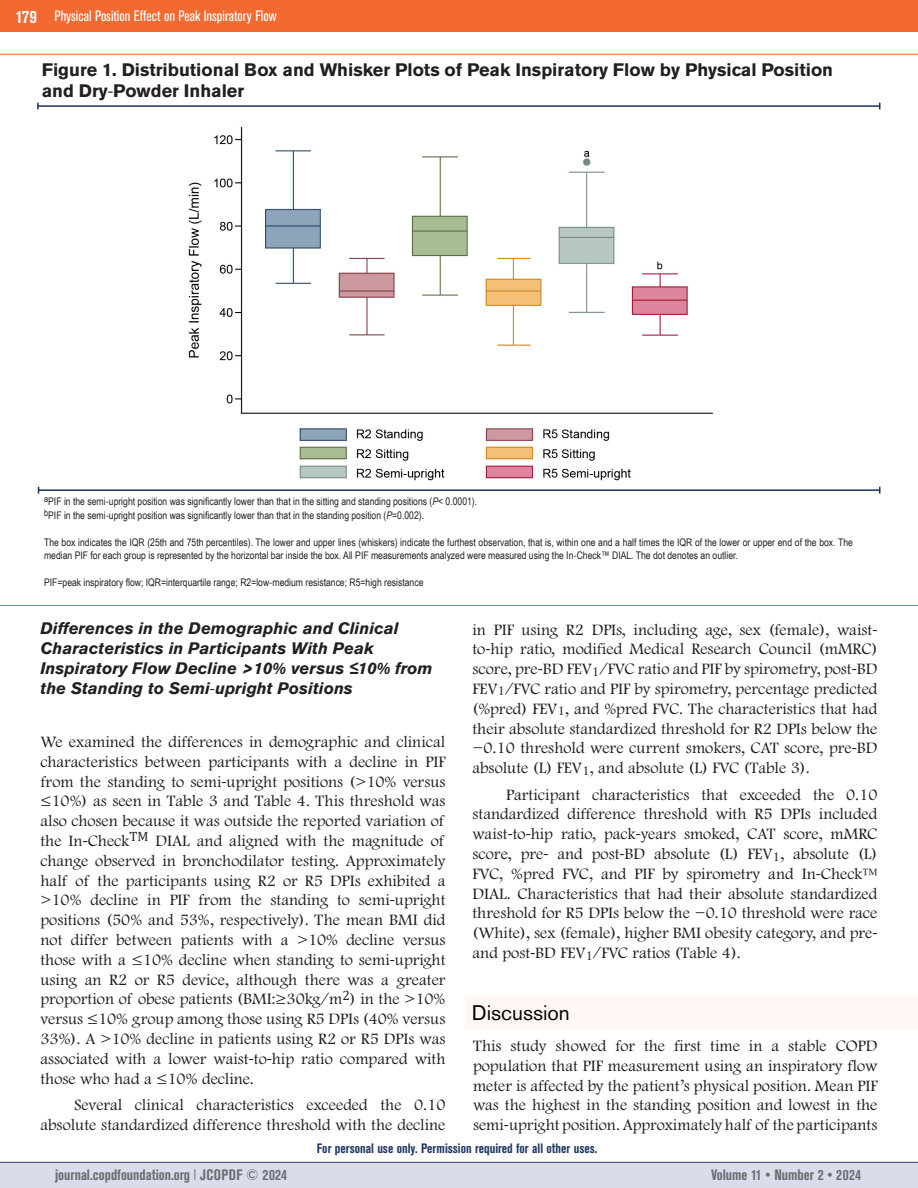
<style>
.page{position:relative;width:918px;height:1188px;background:#fff}
.page>*{position:absolute;margin:0;border:0;box-sizing:border-box;transform-origin:0 0}
.t1{font:21px "Akzidenz Grotesk BQ";color:#040503}
.t2{font:700 18px/21px "Akzidenz Grotesk BE";color:#231f20}
.t3{font:300 16.5px/19.8px "Footlight MT Pro";color:#231f20;text-align:justify}
.t4{font:italic 700 16.5px/19.8px "Akzidenz Grotesk BQ";color:#231f20}
.t5{font:700 condensed 15px "Akzidenz Grotesk BE";color:#6c6d70}
.t6{font:condensed 15px "Akzidenz Grotesk BE";color:#fff}
.t7{font:700 condensed 13.5px "Akzidenz Grotesk BE";color:#213861}
.t8{font:10.5px/13.5px "Arial Narrow";color:#231f20}
.s1{font-weight:700;font-size:18px}
.s2{font-family:"Myriad Pro";font-weight:400}
.s3{font-family:"Myriad Pro"}
.s4{font-style:italic}
.s5{font-family:"Arial"}
.s6{font-family:"Myriad Pro";font-weight:400;font-style:normal}
</style>
<div class="page">
<div style="left:0;top:1162px;width:918px;height:26px;background:#d9dceb"></div>
<div style="left:0;top:0;width:918px;height:32px;background:#f26a32"></div>
<hr style="left:0;top:1162px;width:918px;height:1px;background:#34416b">
<hr style="left:38px;top:105px;width:842px;height:2px;background:#193359">
<svg style="left:37px;top:103px;width:2px;height:6px"></svg>
<hr style="left:39px;top:489px;width:841px;height:2px;background:#193359">
<hr style="left:0;top:54px;width:918px;height:1px;background:#f26a30">
<hr style="left:0;top:605px;width:918px;height:1px;background:#f26a30">
<img style="left:188px;top:126px;width:525px;height:355px">
<div style="left:465px;top:996px;width:453px;height:33px;background:#fef7f4"></div>
<p class="t6" style="left:16px;top:8px;width:262px"><span class="s1">179</span> Physical Position Effect on Peak Inspiratory Flow</p>
<p class="t2" style="left:42px;top:59px;width:793px">Figure 1. Distributional Box and Whisker Plots of Peak Inspiratory Flow by Physical Position and Dry<span class="s2">-</span>Powder Inhaler</p>
<p class="t8" style="left:44px;top:494px;width:435px"><sup>a</sup>PIF in the semi<span class="s3">-</span>upright position was significantly lower than that in the sitting and standing positions (<span class="s4">P</span>&lt; 0.0001).</p>
<p class="t8" style="left:44px;top:508px;width:381px"><sup>b</sup>PIF in the semi<span class="s3">-</span>upright position was significantly lower than that in the standing position (<span class="s4">P</span>=0.002).</p>
<p class="t8" style="left:44px;top:535px;width:810px">The box indicates the IQR (25th and 75th percentiles). The lower and upper lines (whiskers) indicate the furthest observation, that is, within one and a half times the IQR of the lower or upper end of the box. The median PIF for each group is represented by the horizontal bar inside the box. All PIF measurements analyzed were measured using the In<span class="s3">-</span>Check™ DIAL. The dot denotes an outlier.</p>
<p class="t8" style="left:44px;top:575px;width:381px">PIF=peak inspiratory flow; IQR=interquartile range; R2=low<span class="s3">-</span>medium resistance; R5=high resistance</p>
<p class="t4" style="left:40px;top:619px;width:394px">Differences in the Demographic and Clinical Characteristics in Participants With Peak Inspiratory Flow Decline &gt;10% versus <span class="s5">≤</span>10% from the Standing to Semi<span class="s6">-</span>upright Positions</p>
<p class="t3" style="left:40px;top:732px;width:407px">We examined the differences in demographic and clinical characteristics between participants with a decline in PIF from the standing to semi<span class="s2">-</span>upright positions (&gt;10% versus ≤10%) as seen in Table 3 and Table 4. This threshold was also chosen because it was outside the reported variation of the In<span class="s2">-</span>Check<sup>TM</sup> DIAL and aligned with the magnitude of change observed in bronchodilator testing. Approximately half of the participants using R2 or R5 DPIs exhibited a &gt;10% decline in PIF from the standing to semi<span class="s2">-</span>upright positions (50% and 53%, respectively). The mean BMI did not differ between patients with a &gt;10% decline versus those with a ≤10% decline when standing to semi<span class="s2">-</span>upright using an R2 or R5 device, although there was a greater proportion of obese patients (BMI:≥30kg/m<sup>2</sup>) in the &gt;10% versus ≤10% group among those using R5 DPIs (40% versus 33%). A &gt;10% decline in patients using R2 or R5 DPIs was associated with a lower waist<span class="s2">-</span>to<span class="s2">-</span>hip ratio compared with those who had a ≤10% decline.</p>
<p class="t3" style="left:40px;top:1095px;width:406px;text-align:right">Several clinical characteristics exceeded the 0.10 absolute standardized difference threshold with the decline</p>
<p class="t3" style="left:472px;top:620px;width:407px">in PIF using R2 DPIs, including age, sex (female), waist&shy;to<span class="s2">-</span>hip ratio, modified Medical Research Council (mMRC) score, pre<span class="s2">-</span>BD FEV<sub>1</sub>/FVC ratio and PIF by spirometry, post<span class="s2">-</span>BD FEV<sub>1</sub>/FVC ratio and PIF by spirometry, percentage predicted (%pred) FEV<sub>1</sub>, and %pred FVC. The characteristics that had their absolute standardized threshold for R2 DPIs below the −0.10 threshold were current smokers, CAT score, pre<span class="s2">-</span>BD absolute (L) FEV<sub>1</sub>, and absolute (L) FVC (Table 3).</p>
<p class="t3" style="left:473px;top:785px;width:407px;text-indent:34px">Participant characteristics that exceeded the 0.10 standardized difference threshold with R5 DPIs included waist<span class="s2">-</span>to<span class="s2">-</span>hip ratio, pack<span class="s2">-</span>years smoked, CAT score, mMRC score, pre<span class="s2">-</span> and post<span class="s2">-</span>BD absolute (L) FEV<sub>1</sub>, absolute (L)<br>FVC, %pred FVC, and PIF by spirometry and In<span class="s2">-</span>Check™ DIAL. Characteristics that had their absolute standardized threshold for R5 DPIs below the −0.10 threshold were race (White), sex (female), higher BMI obesity category, and pre&shy;and post<span class="s2">-</span>BD FEV<sub>1</sub>/FVC ratios (Table 4).</p>
<p class="t1" style="left:472px;top:1000px;width:99px">Discussion</p>
<p class="t3" style="left:473px;top:1036px;width:406px">This study showed for the first time in a stable COPD population that PIF measurement using an inspiratory flow meter is affected by the patient’s physical position. Mean PIF was the highest in the standing position and lowest in the semi<span class="s2">-</span>upright position. Approximately half of the participants</p>
<p class="t7" style="left:317px;top:1141px;width:282px">For personal use only. Permission required for all other uses.</p>
<p class="t5" style="left:55px;top:1166px;width:234px">journal.copdfoundation.org <sup>|</sup> JCOPDF © 2024</p>
<p class="t5" style="left:711px;top:1166px;width:151px">Volume 11 • Number 2 • 2024</p>
</div>
